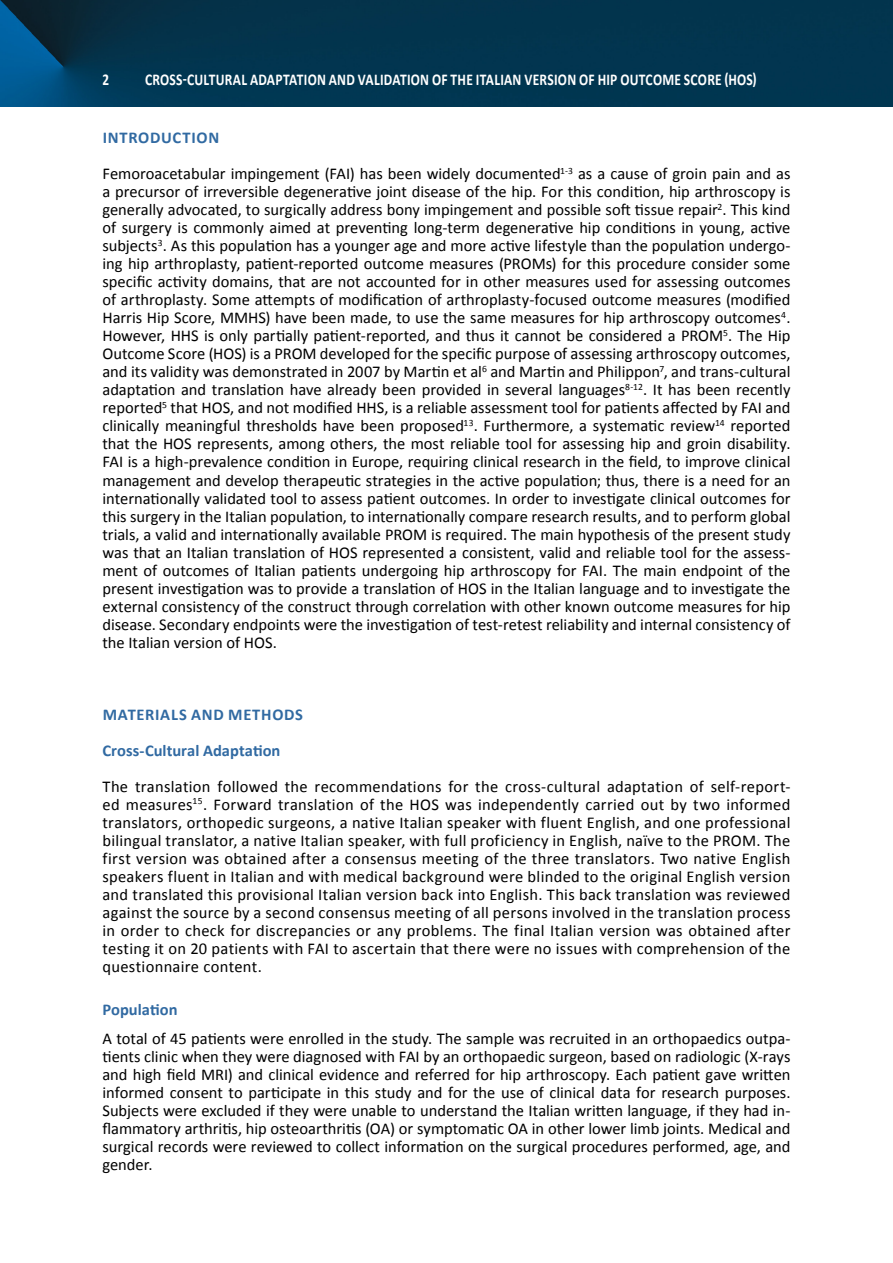
<style>
.page{position:relative;width:893px;height:1263px;background:#fff}
.page>*{position:absolute;margin:0;border:0;box-sizing:border-box;transform-origin:0 0}
.t1{font:16.5px/18px "Calibri";color:#000;text-align:justify}
.t2{font:700 16.5px "Calibri";letter-spacing:.015em;color:#fff;scale:.82 1}
.t3{font:700 16.5px/36px "Calibri";letter-spacing:.04em;color:#316aa2}
.t4{font:700 16.5px "Calibri";letter-spacing:.015em;color:#fff;scale:.8 1}
.s1{font-weight:700;color:#316aa2}
</style>
<div class="page">
<img style="left:0;top:0;width:893px;height:106px">
<p class="t4" style="left:102px;top:69px;width:10px">2</p>
<p class="t2" style="left:145px;top:69px;width:747px">CROSS-CULTURAL ADAPTATION AND VALIDATION OF THE ITALIAN VERSION OF HIP OUTCOME SCORE (HOS)</p>
<p class="t1" style="left:102px;top:119px;width:689px;line-height:36px"><span class="s1">INTRODUCTION<br></span>Femoroacetabular impingement (FAI) has been widely documented<sup>1-3</sup> as a cause of groin pain and as</p>
<p class="t1" style="left:102px;top:182px;width:689px">a precursor of irreversible degenerative joint disease of the hip. For this condition, hip arthroscopy is generally advocated, to surgically address bony impingement and possible soft tissue repair<sup>2</sup>. This kind of surgery is commonly aimed at preventing long-term degenerative hip conditions in young, active subjects<sup>3</sup>. As this population has a younger age and more active lifestyle than the population undergo&shy;ing hip arthroplasty, patient-reported outcome measures (PROMs) for this procedure consider some specific activity domains, that are not accounted for in other measures used for assessing outcomes of arthroplasty. Some attempts of modification of arthroplasty-focused outcome measures (modified Harris Hip Score, MMHS) have been made, to use the same measures for hip arthroscopy outcomes<sup>4</sup>.<br>However, HHS is only partially patient-reported, and thus it cannot be considered a PROM<sup>5</sup>. The Hip Outcome Score (HOS) is a PROM developed for the specific purpose of assessing arthroscopy outcomes, and its validity was demonstrated in 2007 by Martin et al<sup>6</sup> and Martin and Philippon<sup>7</sup>, and trans-cultural adaptation and translation have already been provided in several languages<sup>8-12</sup>. It has been recently reported<sup>5</sup> that HOS, and not modified HHS, is a reliable assessment tool for patients affected by FAI and clinically meaningful thresholds have been proposed<sup>13</sup>. Furthermore, a systematic review<sup>14</sup> reported that the HOS represents, among others, the most reliable tool for assessing hip and groin disability.<br>FAI is a high-prevalence condition in Europe, requiring clinical research in the field, to improve clinical management and develop therapeutic strategies in the active population; thus, there is a need for an internationally validated tool to assess patient outcomes. In order to investigate clinical outcomes for this surgery in the Italian population, to internationally compare research results, and to perform global trials, a valid and internationally available PROM is required. The main hypothesis of the present study was that an Italian translation of HOS represented a consistent, valid and reliable tool for the assess&shy;ment of outcomes of Italian patients undergoing hip arthroscopy for FAI. The main endpoint of the present investigation was to provide a translation of HOS in the Italian language and to investigate the external consistency of the construct through correlation with other known outcome measures for hip disease. Secondary endpoints were the investigation of test-retest reliability and internal consistency of the Italian version of HOS.</p>
<p class="t3" style="left:102px;top:695px;width:202px">MATERIALS AND METHODS<br>Cross-Cultural Adaptation</p>
<p class="t1" style="left:102px;top:776px;width:689px">The translation followed the recommendations for the cross-cultural adaptation of self-report&shy;ed measures<sup>15</sup>. Forward translation of the HOS was independently carried out by two informed translators, orthopedic surgeons, a native Italian speaker with fluent English, and one professional bilingual translator, a native Italian speaker, with full proficiency in English, naïve to the PROM. The first version was obtained after a consensus meeting of the three translators. Two native English speakers fluent in Italian and with medical background were blinded to the original English version and translated this provisional Italian version back into English. This back translation was reviewed against the source by a second consensus meeting of all persons involved in the translation process in order to check for discrepancies or any problems. The final Italian version was obtained after testing it on 20 patients with FAI to ascertain that there were no issues with comprehension of the questionnaire content.</p>
<p class="t3" style="left:102px;top:991px;width:77px">Population</p>
<p class="t1" style="left:102px;top:1028px;width:690px">A total of 45 patients were enrolled in the study. The sample was recruited in an orthopaedics outpa&shy;tients clinic when they were diagnosed with FAI by an orthopaedic surgeon, based on radiologic (X-rays and high field MRI) and clinical evidence and referred for hip arthroscopy. Each patient gave written informed consent to participate in this study and for the use of clinical data for research purposes.<br>Subjects were excluded if they were unable to understand the Italian written language, if they had in&shy;flammatory arthritis, hip osteoarthritis (OA) or symptomatic OA in other lower limb joints. Medical and surgical records were reviewed to collect information on the surgical procedures performed, age, and gender.</p>
</div>
